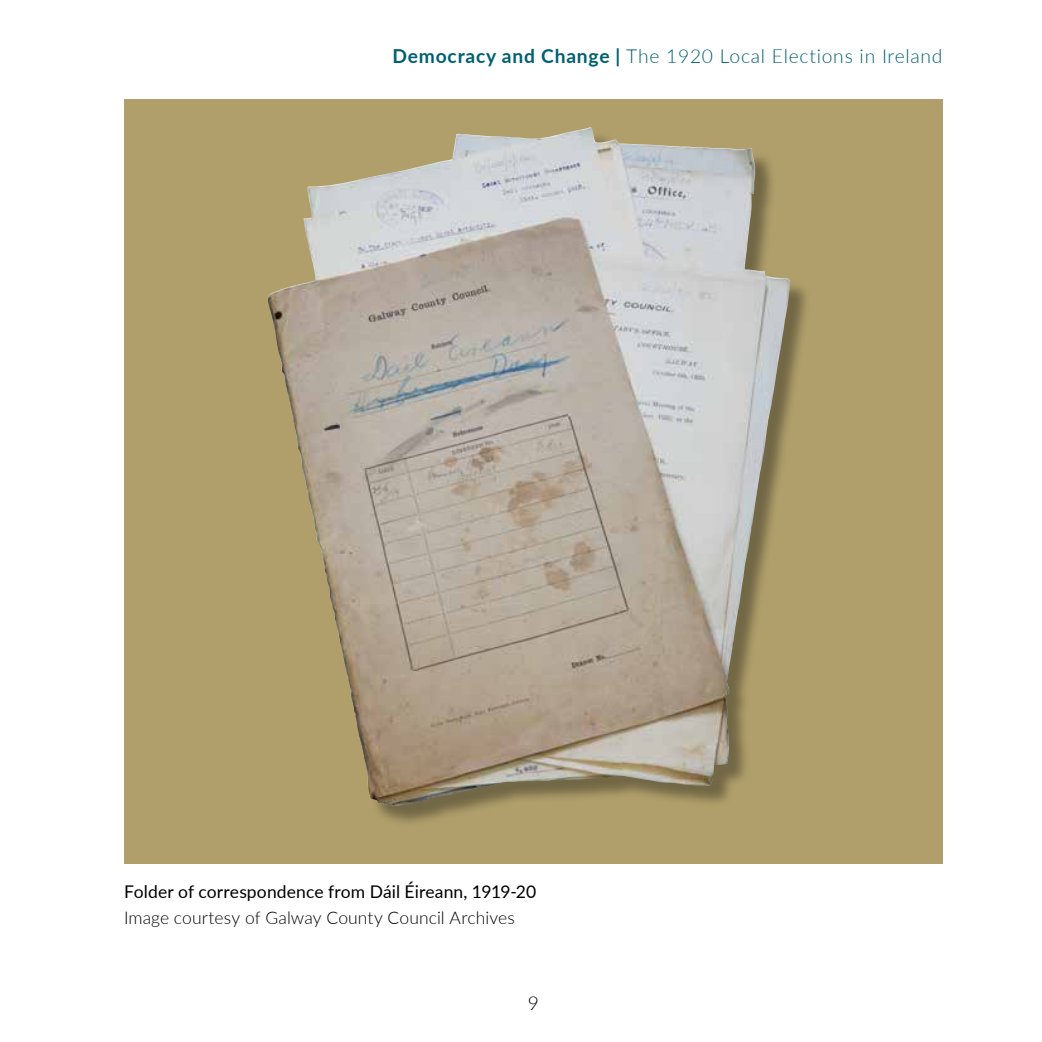
<style>
.page{position:relative;width:1042px;height:1042px;background:#fff}
.page>*{position:absolute;margin:0;border:0;box-sizing:border-box;transform-origin:0 0}
.t1{font:300 19.25px "Lato";letter-spacing:.04em;color:#006071}
.t2{font:300 19.25px "Lato";color:#000}
.t3{font:17.5px "Lato";letter-spacing:.005em;color:#000}
.t4{font:300 17.5px "Lato";letter-spacing:.005em;color:#000}
.s1{font-weight:700}
</style>
<div class="page">
<div style="left:124px;top:99px;width:819px;height:764px;background:#b09f6b"></div>
<div style="left:271px;top:131px;width:540px;height:697px;background:#000;opacity:.35"></div>
<img style="left:268px;top:133px;width:465px;height:673px">
<p class="t1" style="left:392px;top:43px;width:551px"><span class="s1">Democracy and Change</span> The 1920 Local Elections in Ireland</p>
<p class="t3" style="left:124px;top:878px;width:414px">Folder of correspondence from Dáil Éireann, 1919-20</p>
<p class="t4" style="left:124px;top:905px;width:392px">Image courtesy of Galway County Council Archives</p>
<p class="t2" style="left:528px;top:989px;width:13px">9</p>
</div>
